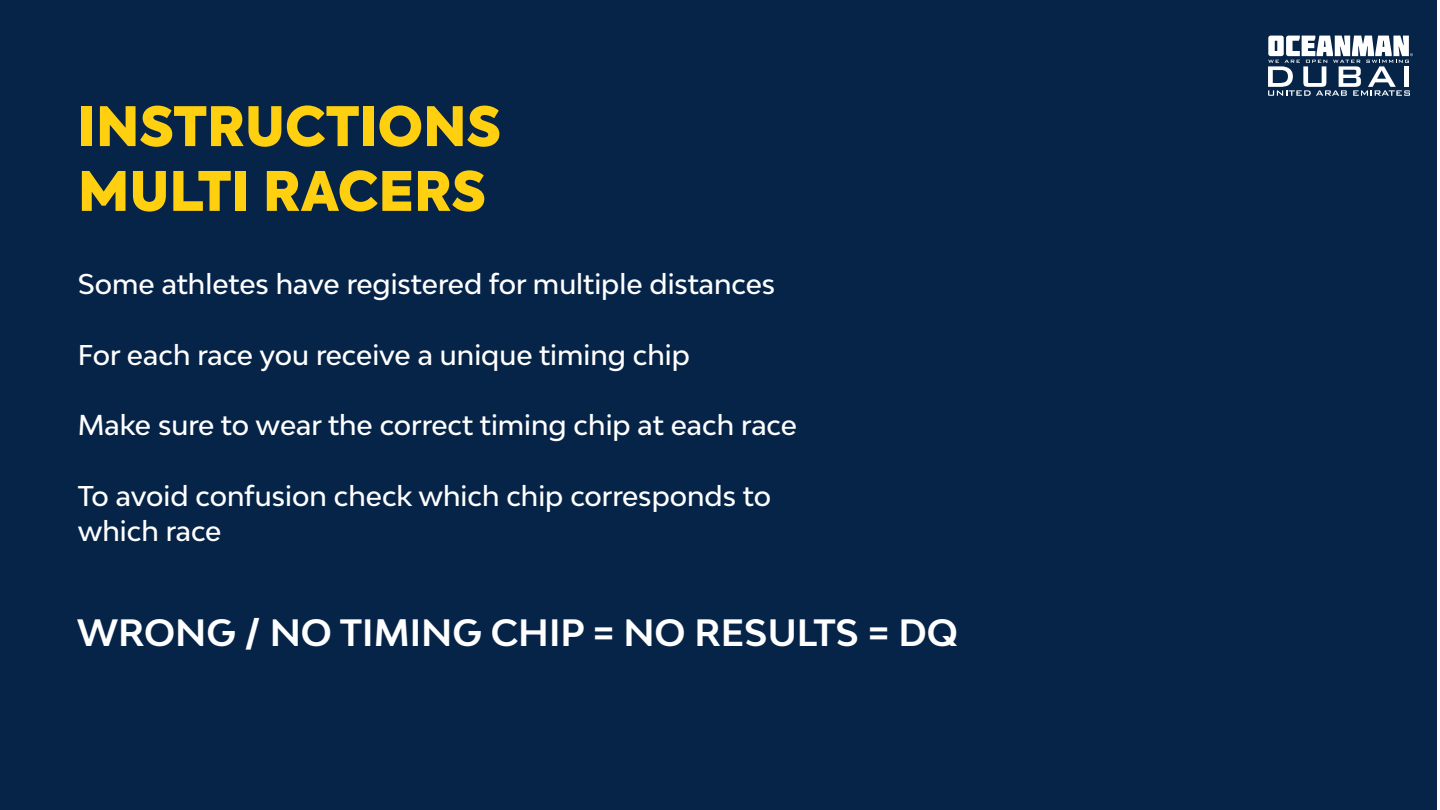
<style>
.page{position:relative;width:1440px;height:810px;background:#fff}
.page>*{position:absolute;margin:0;border:0;box-sizing:border-box;transform-origin:0 0}
.t1{font:900 54px/64.8px "Axiforma";color:#ffd010}
.t2{font:700 36px "Bw Modelica";color:#fff}
.t3{font:500 27px/35.2px "Bw Modelica";color:#fff}
</style>
<div class="page">
<div style="left:0;top:0;width:1437px;height:810px;background:#062448"></div>
<svg style="left:1268px;top:36px;width:145px;height:60px"></svg>
<h1 class="t1" style="left:78px;top:95px;width:425px">INSTRUCTIONS<br>MULTI RACERS</h1>
<p class="t3" style="left:78px;top:266px;width:699px">Some athletes have registered for multiple distances</p>
<p class="t3" style="left:78px;top:336px;width:614px">For each race you receive a unique timing chip</p>
<p class="t3" style="left:78px;top:407px;width:721px">Make sure to wear the correct timing chip at each race</p>
<p class="t3" style="left:78px;top:477px;width:695px">To avoid confusion check which chip corresponds to which race</p>
<h2 class="t2" style="left:77px;top:609px;width:882px">WRONG / NO TIMING CHIP = NO RESULTS = DQ</h2>
</div>
